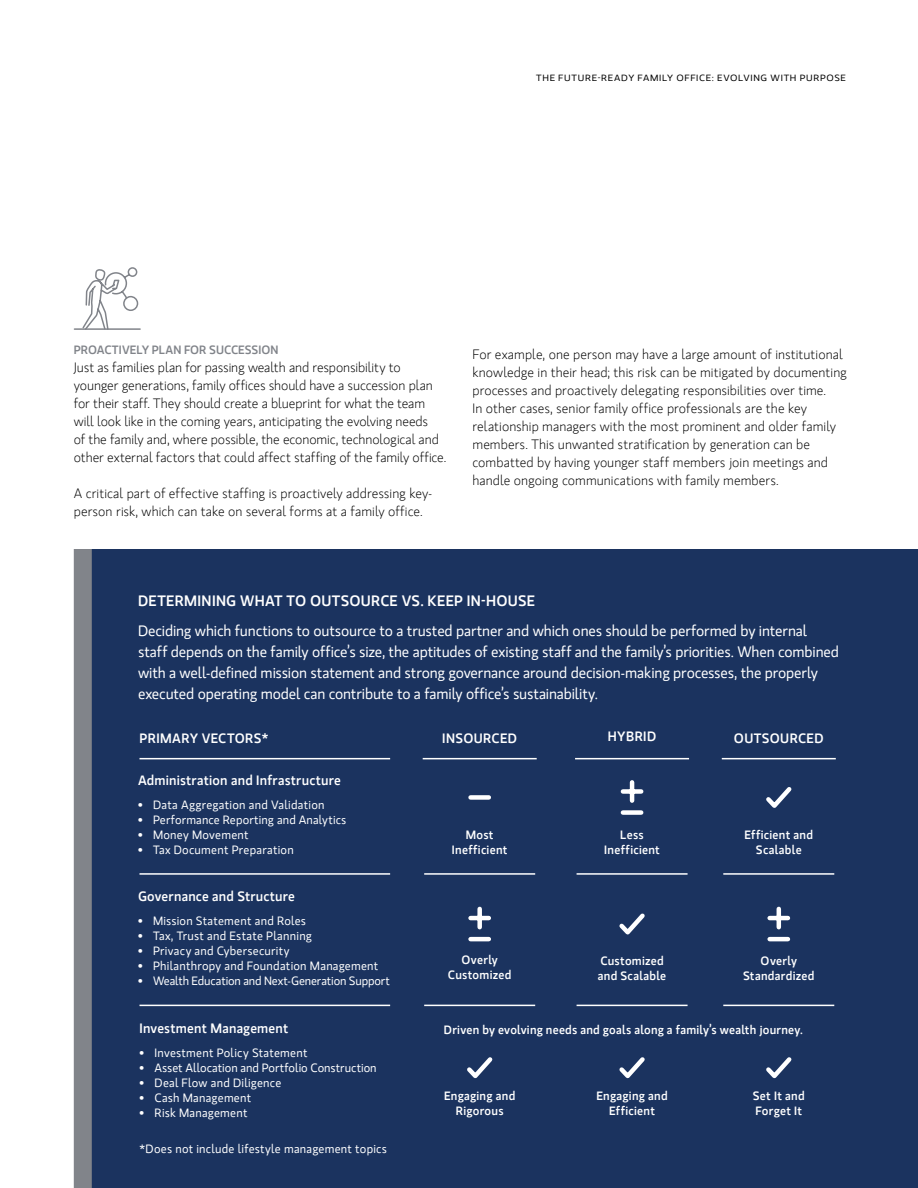
<style>
.page{position:relative;width:918px;height:1188px;background:#fff}
.page>*{position:absolute;margin:0;border:0;box-sizing:border-box;transform-origin:0 0}
.t1{font:15px/21px "MS Gloriola II Std";letter-spacing:-.01em;color:#fff}
.t2{font:500 15px "MS Gloriola II Std";letter-spacing:.015em;color:#fff}
.t3{font:300 13.5px/18px "MS Gloriola II Std";color:#000}
.t4{font:500 13.5px "MS Gloriola II Std";letter-spacing:.015em;color:#fff}
.t5{font:12px "MS Gloriola II Std";letter-spacing:.02em;color:#fff}
.t6{font:500 12px/15px "MS Gloriola II Std";letter-spacing:.025em;color:#fff;text-align:center}
.t7{font:12px "MS Gloriola II Std";letter-spacing:-.01em;color:#fff}
.t8{font:12px "MS Gloriola II Std";color:#fff}
.t9{font:500 12px "MS Gloriola II Std";letter-spacing:.005em;color:#81848a}
.t10{font:9px "MS Gloriola II Std";letter-spacing:.075em;color:#000;scale:1.1 1}
</style>
<div class="page">
<svg style="left:82px;top:267px;width:57px;height:61px"></svg>
<hr style="left:74px;top:328px;width:66px;height:2px;background:#81848a">
<div style="left:75px;top:549px;width:843px;height:639px;background:#1b335f"></div>
<hr style="left:140px;top:758px;width:250px;height:1px;background:#fff">
<hr style="left:140px;top:873px;width:250px;height:2px;background:#fff">
<hr style="left:140px;top:1005px;width:250px;height:1px;background:#fff">
<div style="left:471px;top:795px;width:18px;height:5px;background:#fff"></div>
<hr style="left:423px;top:758px;width:114px;height:1px;background:#fff">
<hr style="left:424px;top:873px;width:111px;height:2px;background:#fff">
<hr style="left:424px;top:1005px;width:111px;height:1px;background:#fff">
<div style="left:477px;top:909px;width:5px;height:18px;background:#fff"></div>
<hr style="left:471px;top:916px;width:18px;height:4px;background:#fff">
<hr style="left:471px;top:937px;width:18px;height:4px;background:#fff">
<svg style="left:467px;top:1057px;width:26px;height:22px"></svg>
<hr style="left:630px;top:782px;width:4px;height:19px;background:#fff">
<div style="left:623px;top:789px;width:18px;height:5px;background:#fff"></div>
<div style="left:623px;top:810px;width:18px;height:5px;background:#fff"></div>
<hr style="left:575px;top:758px;width:114px;height:1px;background:#fff">
<hr style="left:577px;top:873px;width:111px;height:2px;background:#fff">
<hr style="left:577px;top:1005px;width:111px;height:1px;background:#fff">
<svg style="left:619px;top:913px;width:26px;height:22px"></svg>
<svg style="left:619px;top:1057px;width:26px;height:22px"></svg>
<svg style="left:766px;top:787px;width:26px;height:21px"></svg>
<hr style="left:722px;top:758px;width:114px;height:1px;background:#fff">
<hr style="left:723px;top:873px;width:111px;height:2px;background:#fff">
<hr style="left:723px;top:1005px;width:111px;height:1px;background:#fff">
<hr style="left:777px;top:909px;width:4px;height:18px;background:#fff">
<hr style="left:770px;top:916px;width:18px;height:4px;background:#fff">
<hr style="left:770px;top:937px;width:18px;height:4px;background:#fff">
<svg style="left:766px;top:1057px;width:26px;height:22px"></svg>
<div style="left:74px;top:549px;width:18px;height:639px;background:#81848a"></div>
<p class="t10" style="left:536px;top:72px;width:283px">THE FUTURE-READY FAMILY OFFICE: EVOLVING WITH PURPOSE</p>
<p class="t9" style="left:74px;top:341px;width:206px">PROACTIVELY PLAN FOR SUCCESSION</p>
<p class="t3" style="left:74px;top:358px;width:374px">Just as families plan for passing wealth and responsibility to younger generations, family offices should have a succession plan for their staff. They should create a blueprint for what the team will look like in the coming years, anticipating the evolving needs<br>of the family and, where possible, the economic, technological and other external factors that could affect staffing of the family office.</p>
<p class="t3" style="left:74px;top:484px;width:360px">A critical part of effective staffing is proactively addressing key&shy;person risk, which can take on several forms at a family office.</p>
<p class="t3" style="left:472px;top:345px;width:376px">For example, one person may have a large amount of institutional knowledge in their head; this risk can be mitigated by documenting processes and proactively delegating responsibilities over time.<br>In other cases, senior family office professionals are the key relationship managers with the most prominent and older family members. This unwanted stratification by generation can be combatted by having younger staff members join meetings and handle ongoing communications with family members.</p>
<p class="t2" style="left:138px;top:591px;width:399px">DETERMINING WHAT TO OUTSOURCE VS. KEEP IN-HOUSE</p>
<p class="t1" style="left:138px;top:620px;width:702px">Deciding which functions to outsource to a trusted partner and which ones should be performed by internal staff depends on the family office’s size, the aptitudes of existing staff and the family’s priorities. When combined with a well-defined mission statement and strong governance around decision-making processes, the properly executed operating model can contribute to a family office’s sustainability.</p>
<p class="t4" style="left:140px;top:728px;width:130px">PRIMARY VECTORS*</p>
<p class="t4" style="left:138px;top:770px;width:204px">Administration and Infrastructure</p>
<p class="t5" style="left:138px;top:796px;width:188px">• Data Aggregation and Validation</p>
<p class="t5" style="left:138px;top:811px;width:210px">• Performance Reporting and Analytics</p>
<p class="t5" style="left:138px;top:826px;width:112px">• Money Movement</p>
<p class="t5" style="left:138px;top:841px;width:157px">• Tax Document Preparation</p>
<p class="t4" style="left:138px;top:886px;width:159px">Governance and Structure</p>
<p class="t5" style="left:138px;top:912px;width:170px">• Mission Statement and Roles</p>
<p class="t5" style="left:138px;top:927px;width:176px">• Tax, Trust and Estate Planning</p>
<p class="t5" style="left:138px;top:942px;width:153px">• Privacy and Cybersecurity</p>
<p class="t5" style="left:138px;top:957px;width:242px">• Philanthropy and Foundation Management</p>
<p class="t7" style="left:138px;top:972px;width:254px">• Wealth Education and Next-Generation Support</p>
<p class="t4" style="left:140px;top:1019px;width:150px">Investment Management</p>
<p class="t5" style="left:140px;top:1044px;width:170px">• Investment Policy Statement</p>
<p class="t8" style="left:140px;top:1059px;width:239px">• Asset Allocation and Portfolio Construction</p>
<p class="t5" style="left:140px;top:1074px;width:143px">• Deal Flow and Diligence</p>
<p class="t5" style="left:140px;top:1089px;width:113px">• Cash Management</p>
<p class="t5" style="left:140px;top:1104px;width:110px">• Risk Management</p>
<p class="t4" style="left:608px;top:727px;width:50px">HYBRID</p>
<p class="t4" style="left:442px;top:728px;width:76px">INSOURCED</p>
<p class="t4" style="left:734px;top:728px;width:91px">OUTSOURCED</p>
<p class="t6" style="left:744px;top:827px;width:70px">Efficient and<br>Scalable</p>
<p class="t6" style="left:452px;top:827px;width:57px">Most<br>Inefficient</p>
<p class="t6" style="left:604px;top:827px;width:57px">Less<br>Inefficient</p>
<p class="t6" style="left:448px;top:952px;width:65px">Overly<br>Customized</p>
<p class="t6" style="left:598px;top:953px;width:70px;text-align:left">Customized and Scalable</p>
<p class="t6" style="left:743px;top:953px;width:73px">Overly<br>Standardized</p>
<p class="t6" style="left:444px;top:1022px;width:361px">Driven by evolving needs and goals along a family’s wealth journey.</p>
<p class="t6" style="left:444px;top:1088px;width:73px">Engaging and<br>Rigorous</p>
<p class="t6" style="left:596px;top:1088px;width:73px">Engaging and<br>Efficient</p>
<p class="t6" style="left:753px;top:1088px;width:54px;text-align:left">Set It and<br>Forget It</p>
<p class="t5" style="left:140px;top:1140px;width:249px">*Does not include lifestyle management topics</p>
</div>
